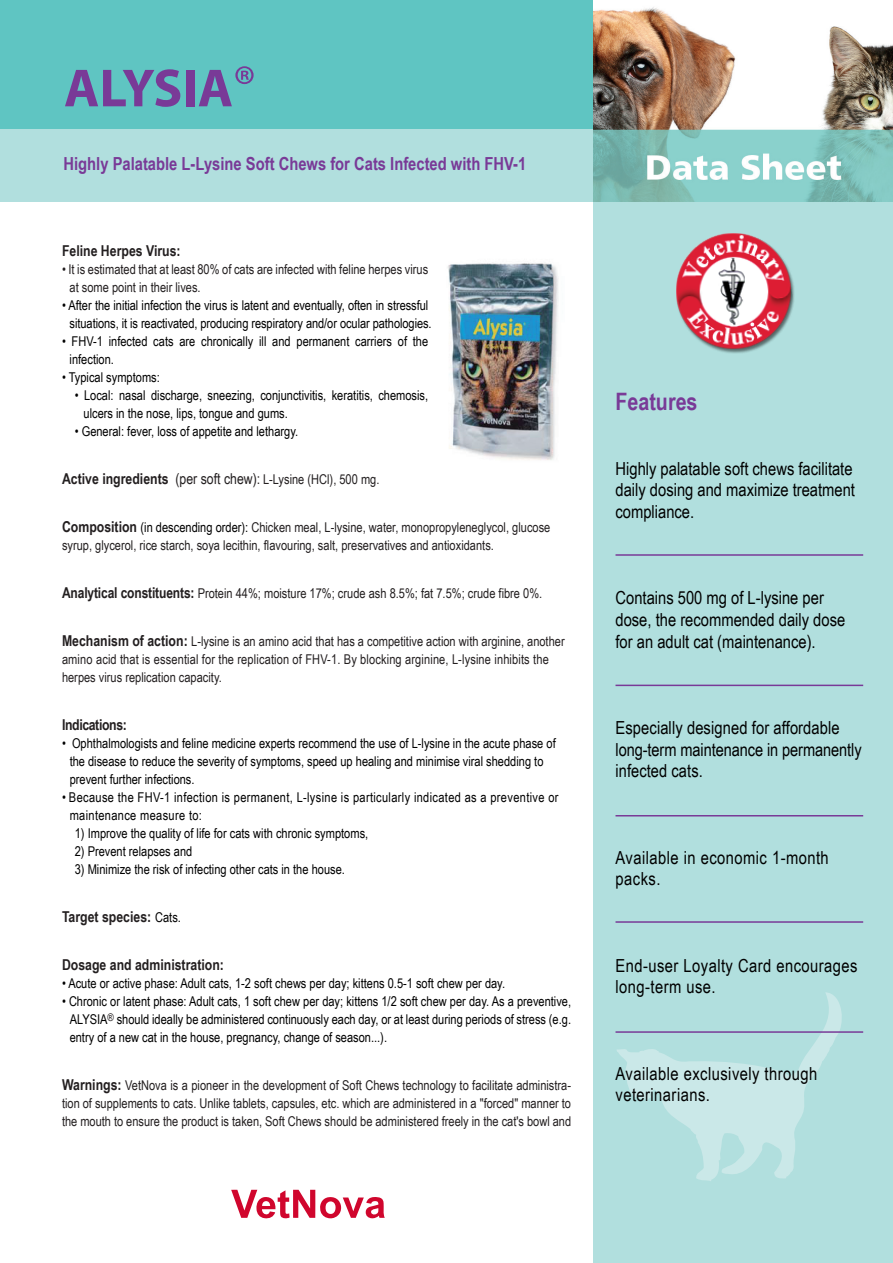
<style>
.page{position:relative;width:893px;height:1263px;background:#fff}
.page>*{position:absolute;margin:0;border:0;box-sizing:border-box;transform-origin:0 0}
.t1{font:700 54px "Myriad Pro";color:#793a97}
.t2{font:700 24px "Arial Narrow";color:#793a97}
.t3{font:18px/21.6px "Arial Narrow";color:#000}
.t4{font:18px/21.6px "Arial Narrow";letter-spacing:.025em;color:#000}
.t5{font:700 18px "Arial Narrow";color:#793a97}
.t6{font:700 15px "Arial Narrow";color:#231f20}
.t7{font:700 15px "Arial Narrow";letter-spacing:-.025em;color:#231f20}
.t8{font:13.5px/18px "Arial Narrow";color:#000}
.t9{font:13.5px/18px "Arial Narrow";color:#231f20}
.t10{font:13.5px/18px "Arial Narrow";letter-spacing:.025em;color:#000}
.s1{font-weight:400}
.s2{font-weight:700;font-size:15px}
.s3{font-size:15px}
.s4{color:#000}
.s5{font-weight:400;font-size:13.5px;color:#000}
</style>
<div class="page">
<svg style="left:231px;top:1190px;width:154px;height:29px"></svg>
<div style="left:593px;top:191px;width:300px;height:1072px;background:#b1dfde"></div>
<div style="left:0;top:0;width:893px;height:200px;background:#5fc5c2"></div>
<div style="left:0;top:129px;width:593px;height:72px;background:#b1dfde"></div>
<svg style="left:617px;top:992px;width:225px;height:189px"></svg>
<hr style="left:615px;top:554px;width:248px;height:2px;background:#793a97">
<hr style="left:615px;top:685px;width:248px;height:1px;background:#793a97">
<hr style="left:615px;top:815px;width:248px;height:1px;background:#793a97">
<hr style="left:615px;top:921px;width:248px;height:2px;background:#793a97">
<hr style="left:615px;top:1031px;width:248px;height:2px;background:#793a97">
<img style="left:447px;top:262px;width:112px;height:198px">
<img style="left:593px;top:0;width:300px;height:201px">
<img style="left:676px;top:233px;width:118px;height:120px">
<h1 class="t1" style="left:64px;top:53px;width:193px">ALYSIA<span class="s1">®</span></h1>
<h3 class="t5" style="left:63px;top:150px;width:464px">Highly Palatable L-Lysine Soft Chews for Cats Infected with FHV-1</h3>
<p class="t6" style="left:62px;top:240px;width:120px">Feline Herpes Virus:</p>
<p class="t9" style="left:70px;top:260px;width:360px;text-indent:-8px">• It is estimated that at least 80% of cats are infected with feline herpes virus at some point in their lives.</p>
<p class="t8" style="left:62px;top:296px;width:371px;text-align:center">• After the initial infection the virus is latent and eventually, often in stressful situations, it is reactivated, producing respiratory and/or ocular pathologies.</p>
<p class="t8" style="left:70px;top:332px;width:360px;text-indent:-8px">• FHV-1 infected cats are chronically ill and permanent carriers of the infection.</p>
<p class="t8" style="left:62px;top:368px;width:99px">• Typical symptoms:</p>
<p class="t8" style="left:84px;top:386px;width:346px;text-indent:-9px">• Local: nasal discharge, sneezing, conjunctivitis, keratitis, chemosis, ulcers in the nose, lips, tongue and gums.</p>
<p class="t8" style="left:75px;top:422px;width:225px">• General: fever, loss of appetite and lethargy.</p>
<p class="t9" style="left:62px;top:470px;width:319px"><span class="s2">Active ingredients</span> <span class="s3">(per soft chew):</span> L-Lysine (HCl), 500 mg.</p>
<p class="t9" style="left:62px;top:518px;width:490px"><span class="s2">Composition</span> <span class="s4">(in descending order):</span> Chicken meal, L-lysine, water, monopropyleneglycol, glucose syrup, glycerol, rice starch, soya lecithin, flavouring, salt, preservatives and antioxidants.</p>
<p class="t9" style="left:62px;top:584px;width:482px"><span class="s2">Analytical constituents:</span> Protein 44%; moisture 17%; crude ash 8.5%; fat 7.5%; crude fibre 0%.</p>
<p class="t9" style="left:62px;top:632px;width:504px"><span class="s2">Mechanism of action:</span> L-lysine is an amino acid that has a competitive action with arginine, another amino acid that is essential for the replication of FHV-1. By blocking arginine, L-lysine inhibits the herpes virus replication capacity.</p>
<p class="t7" style="left:62px;top:714px;width:66px">Indications:</p>
<p class="t8" style="left:70px;top:734px;width:488px;text-indent:-8px">• Ophthalmologists and feline medicine experts recommend the use of L-lysine in the acute phase of the disease to reduce the severity of symptoms, speed up healing and minimise viral shedding to prevent further infections.</p>
<p class="t10" style="left:70px;top:788px;width:490px;text-indent:-8px">• Because the FHV-1 infection is permanent, L-lysine is particularly indicated as a preventive or maintenance measure to:</p>
<p class="t8" style="left:75px;top:824px;width:295px">1) Improve the quality of life for cats with chronic symptoms,</p>
<p class="t8" style="left:75px;top:842px;width:119px">2) Prevent relapses and</p>
<p class="t8" style="left:75px;top:860px;width:272px">3) Minimize the risk of infecting other cats in the house.</p>
<p class="t6" style="left:62px;top:906px;width:120px">Target species: <span class="s5">Cats.</span></p>
<p class="t6" style="left:62px;top:954px;width:163px">Dosage and administration:</p>
<p class="t8" style="left:62px;top:974px;width:445px">• Acute or active phase: Adult cats, 1-2 soft chews per day; kittens 0.5-1 soft chew per day.</p>
<p class="t8" style="left:70px;top:992px;width:503px;text-align:justify;text-indent:-8px">• Chronic or latent phase: Adult cats, 1 soft chew per day; kittens 1/2 soft chew per day. As a preventive, ALYSIA<sup>®</sup> should ideally be administered continuously each day, or at least during periods of stress (e.g. entry of a new cat in the house, pregnancy, change of season...).</p>
<p class="t9" style="left:62px;top:1076px;width:511px;text-align:justify"><span class="s2">Warnings:</span> VetNova is a pioneer in the development of Soft Chews technology to facilitate administra&shy;tion of supplements to cats. Unlike tablets, capsules, etc. which are administered in a "forced" manner to the mouth to ensure the product is taken, Soft Chews should be administered freely in the cat's bowl and</p>
<h2 class="t2" style="left:615px;top:383px;width:84px">Features</h2>
<h3 class="t3" style="left:615px;top:457px;width:241px">Highly palatable soft chews facilitate daily dosing and maximize treatment compliance.</h3>
<h3 class="t3" style="left:615px;top:586px;width:231px">Contains 500 mg of L-lysine per dose, the recommended daily dose for an adult cat (maintenance).</h3>
<h3 class="t3" style="left:615px;top:716px;width:248px">Especially designed for affordable long-term maintenance in permanently infected cats.</h3>
<h3 class="t4" style="left:615px;top:846px;width:215px">Available in economic 1-month packs.</h3>
<h3 class="t4" style="left:615px;top:954px;width:244px">End-user Loyalty Card encourages long-term use.</h3>
<h3 class="t4" style="left:615px;top:1062px;width:203px">Available exclusively through veterinarians.</h3>
</div>
